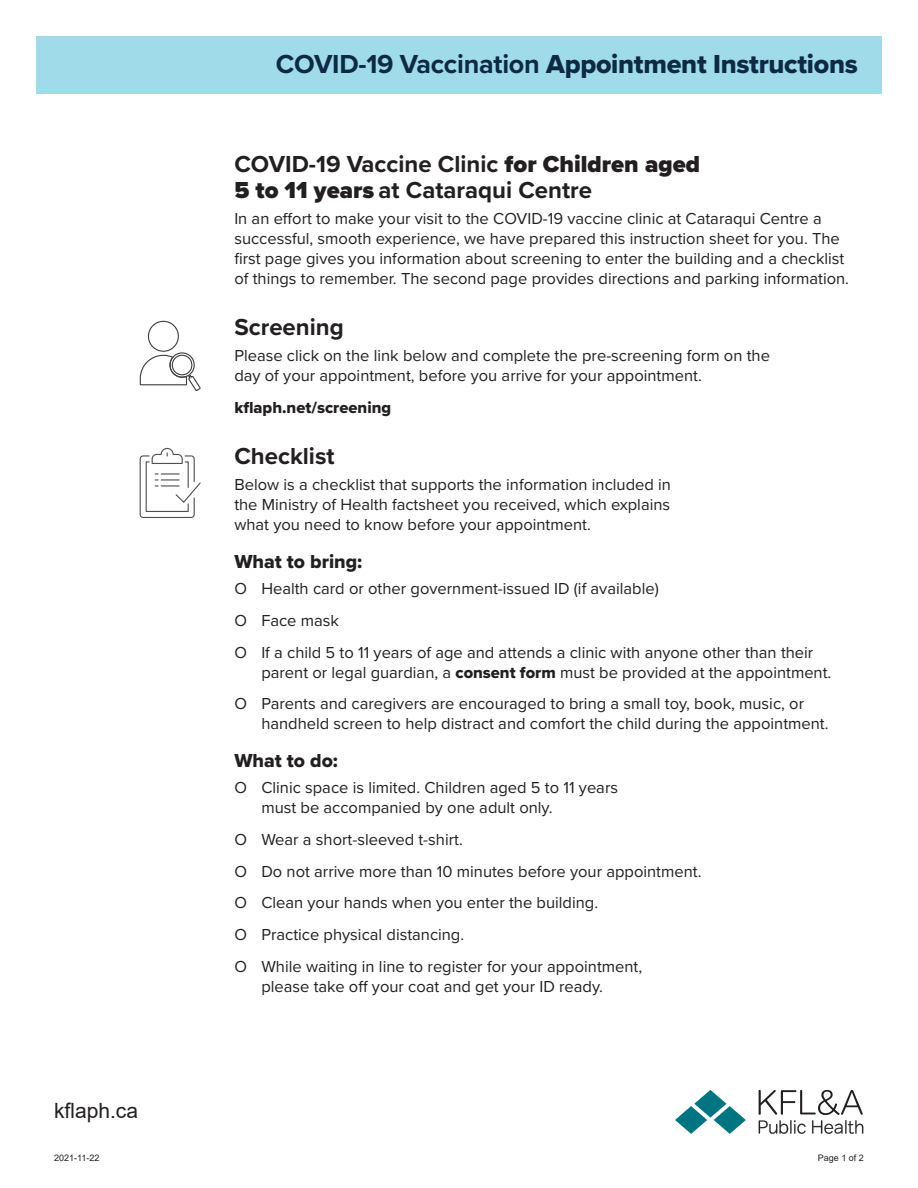
<style>
.page{position:relative;width:918px;height:1188px;background:#fff}
.page>*{position:absolute;margin:0;border:0;box-sizing:border-box;transform-origin:0 0}
.t1{font:27px "Proxima Nova Extrabld";letter-spacing:-.01em;color:#0d2946}
.t2{font:700 24px/25.5px "Proxima Nova";color:#231f20}
.t3{font:21px "Arial";color:#231f20}
.t4{font:19.5px "Proxima Nova Extrabld";color:#231f20}
.t5{font:16.5px/19.8px "Proxima Nova";color:#231f20}
.t6{font:16.5px "Proxima Nova Extrabld";color:#231f20}
.t7{font:9px "Arial";color:#231f20}
.s1{font-family:"Proxima Nova";font-weight:700}
.s2{font-weight:900}
.s3{font-family:"Proxima Nova Extrabld"}
</style>
<div class="page">
<div style="left:36px;top:36px;width:846px;height:57px;background:#9fdbe8"></div>
<svg style="left:759px;top:1090px;width:104px;height:44px"></svg>
<svg style="left:675px;top:1090px;width:71px;height:44px"></svg>
<svg style="left:139px;top:352px;width:62px;height:40px"></svg>
<div style="left:148px;top:321px;width:31px;height:31px;border:1px solid #3e3e3f;border-radius:50%"></div>
<svg style="left:139px;top:447px;width:62px;height:71px"></svg>
<p class="t1" style="left:276px;top:43px;width:583px"><span class="s1">COVID-19 Vaccination</span> Appointment Instructions</p>
<h2 class="t2" style="left:234px;top:151px;width:467px">COVID-19 Vaccine Clinic <span class="s2">for Children aged<br>5 to 11 years</span> at Cataraqui Centre</h2>
<p class="t5" style="left:234px;top:208px;width:616px">In an effort to make your visit to the COVID-19 vaccine clinic at Cataraqui Centre a successful, smooth experience, we have prepared this instruction sheet for you. The first page gives you information about screening to enter the building and a checklist of things to remember. The second page provides directions and parking information.</p>
<h2 class="t2" style="left:234px;top:313px;width:111px">Screening</h2>
<p class="t5" style="left:234px;top:345px;width:537px">Please click on the link below and complete the pre-screening form on the day of your appointment, before you arrive for your appointment.</p>
<p class="t6" style="left:234px;top:395px;width:158px">kflaph.net/screening</p>
<h2 class="t2" style="left:234px;top:443px;width:102px">Checklist</h2>
<p class="t5" style="left:234px;top:474px;width:438px;text-align:justify">Below is a checklist that supports the information included in the Ministry of Health factsheet you received, which explains what you need to know before your appointment.</p>
<h3 class="t4" style="left:234px;top:547px;width:129px">What to bring:</h3>
<p class="t5" style="left:234px;top:578px;width:426px">Ο Health card or other government-issued ID (if available)</p>
<p class="t5" style="left:234px;top:610px;width:106px">Ο Face mask</p>
<p class="t5" style="left:261px;top:642px;width:572px;text-indent:-27px">Ο If a child 5 to 11 years of age and attends a clinic with anyone other than their parent or legal guardian, a <span class="s3">consent form</span> must be provided at the appointment.</p>
<p class="t5" style="left:261px;top:693px;width:569px;text-indent:-27px">Ο Parents and caregivers are encouraged to bring a small toy, book, music, or handheld screen to help distract and comfort the child during the appointment.</p>
<h3 class="t4" style="left:234px;top:746px;width:105px">What to do:</h3>
<p class="t5" style="left:261px;top:777px;width:358px;text-indent:-27px">Ο Clinic space is limited. Children aged 5 to 11 years must be accompanied by one adult only.</p>
<p class="t5" style="left:234px;top:829px;width:230px">Ο Wear a short-sleeved t-shirt.</p>
<p class="t5" style="left:234px;top:860px;width:469px">Ο Do not arrive more than 10 minutes before your appointment.</p>
<p class="t5" style="left:234px;top:892px;width:365px">Ο Clean your hands when you enter the building.</p>
<p class="t5" style="left:234px;top:924px;width:231px">Ο Practice physical distancing.</p>
<p class="t5" style="left:261px;top:956px;width:382px;text-indent:-27px">Ο While waiting in line to register for your appointment, please take off your coat and get your ID ready.</p>
<p class="t3" style="left:54px;top:1096px;width:86px">kflaph.ca</p>
<p class="t7" style="left:54px;top:1152px;width:47px">2021-11-22</p>
<p class="t7" style="left:818px;top:1152px;width:48px">Page 1 of 2</p>
</div>
